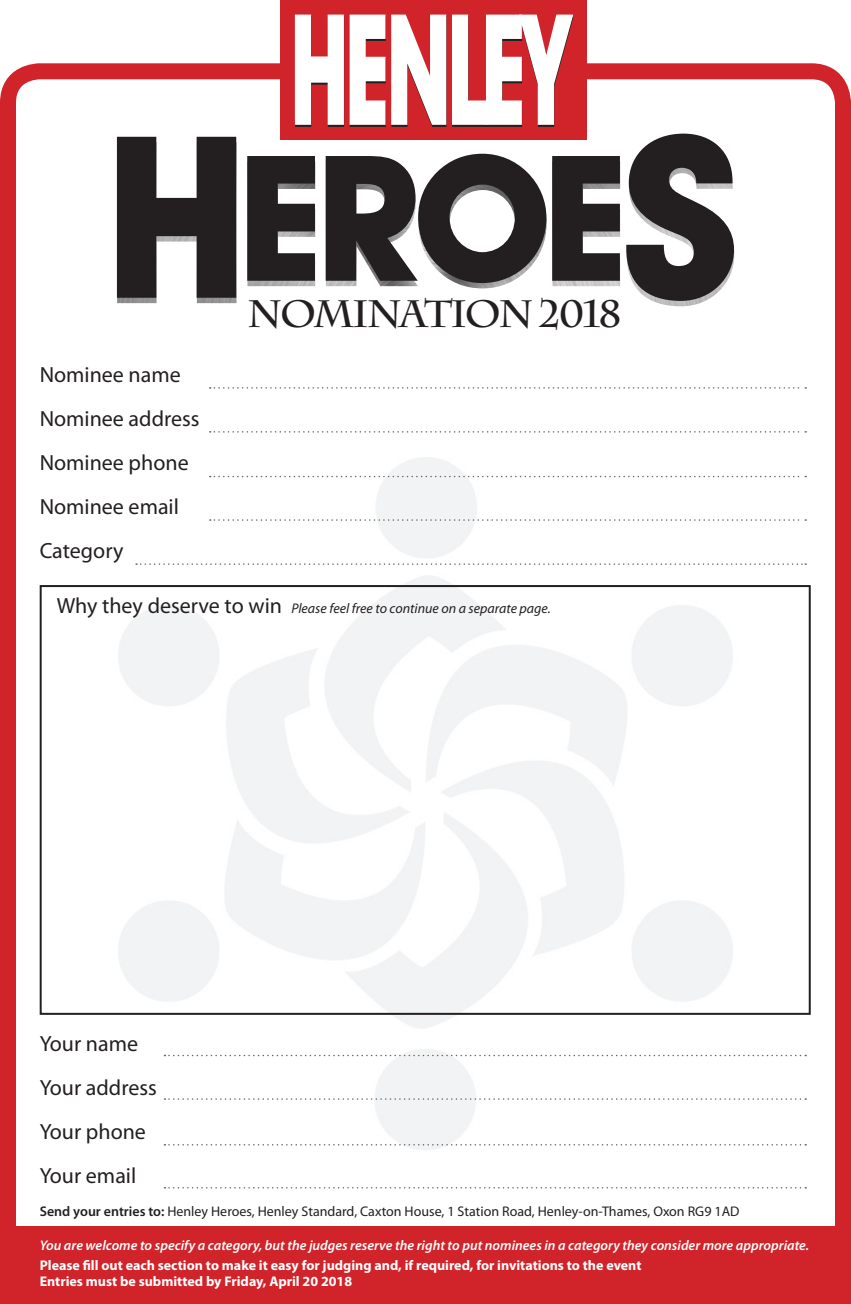
<style>
.page{position:relative;width:851px;height:1304px;background:#fff}
.page>*{position:absolute;margin:0;border:0;box-sizing:border-box;transform-origin:0 0}
.t1{font:700 38px "Charlemagne Std";letter-spacing:-.055em;color:#231f20}
.t2{font:22px/44px "Myriad Pro";color:#231f20}
.t3{font:700 14px/16.8px "Myriad Pro";color:#fff}
.t4{font:italic 600 14px "Myriad Pro";color:#fff}
.t5{font:14px "Myriad Pro";color:#231f20}
.t6{font:italic 14px "Myriad Pro";color:#231f20}
.s1{font-style:normal;font-size:22px}
.s2{font-weight:600}
</style>
<div class="page">
<div style="left:0;top:63px;width:851px;height:1241px;border:16px solid #d1232a;border-radius:32px"></div>
<img style="left:117px;top:298px;width:119px;height:5px">
<img style="left:247px;top:281px;width:68px;height:5px">
<img style="left:326px;top:283px;width:92px;height:3px">
<img style="left:456px;top:211px;width:91px;height:77px">
<img style="left:552px;top:281px;width:68px;height:5px">
<img style="left:653px;top:301px;width:52px;height:5px">
<div style="left:280px;top:0;width:306px;height:139px;background:#d1232a"></div>
<svg style="left:295px;top:15px;width:49px;height:112px"></svg>
<svg style="left:350px;top:15px;width:96px;height:112px"></svg>
<svg style="left:452px;top:15px;width:122px;height:112px"></svg>
<svg style="left:117px;top:137px;width:119px;height:161px"></svg>
<svg style="left:247px;top:156px;width:68px;height:125px;background:#464344"></svg>
<svg style="left:326px;top:154px;width:220px;height:129px"></svg>
<svg style="left:552px;top:156px;width:68px;height:125px;background:#474445"></svg>
<svg style="left:626px;top:134px;width:108px;height:167px"></svg>
<div style="left:0;top:1227px;width:851px;height:77px;background:#d1232a"></div>
<svg style="left:210px;top:431px;width:596px;height:2px"></svg>
<svg style="left:164px;top:1144px;width:642px;height:2px"></svg>
<svg style="left:164px;top:1187px;width:642px;height:1px"></svg>
<svg style="left:210px;top:387px;width:596px;height:2px"></svg>
<div style="left:40px;top:585px;width:771px;height:430px;border:2px solid #231f20"></div>
<svg style="left:210px;top:476px;width:596px;height:1px"></svg>
<svg style="left:210px;top:519px;width:596px;height:2px"></svg>
<svg style="left:136px;top:563px;width:670px;height:2px"></svg>
<svg style="left:164px;top:1098px;width:642px;height:2px"></svg>
<svg style="left:164px;top:1055px;width:642px;height:1px"></svg>
<h1 class="t1" style="left:248px;top:292px;width:376px">NOMINATION 2018</h1>
<h2 class="t2" style="left:40px;top:352px;width:161px">Nominee name<br>Nominee address<br>Nominee phone<br>Nominee email<br>Category</h2>
<p class="t6" style="left:57px;top:600px;width:495px"><span class="s1">Why they deserve to win</span> Please feel free to continue on a separate page.</p>
<h2 class="t2" style="left:40px;top:1021px;width:119px">Your name<br>Your address<br>Your phone<br>Your email</h2>
<p class="t5" style="left:40px;top:1203px;width:701px"><span class="s2">Send your entries to:</span> Henley Heroes, Henley Standard, Caxton House, 1 Station Road, Henley-on-Thames, Oxon RG9 1AD</p>
<p class="t4" style="left:40px;top:1236px;width:771px">You are welcome to specify a category, but the judges reserve the right to put nominees in a category they consider more appropriate.</p>
<p class="t3" style="left:40px;top:1256px;width:603px">Please fill out each section to make it easy for judging and, if required, for invitations to the event<br>Entries must be submitted by Friday, April 20 2018</p>
</div>
